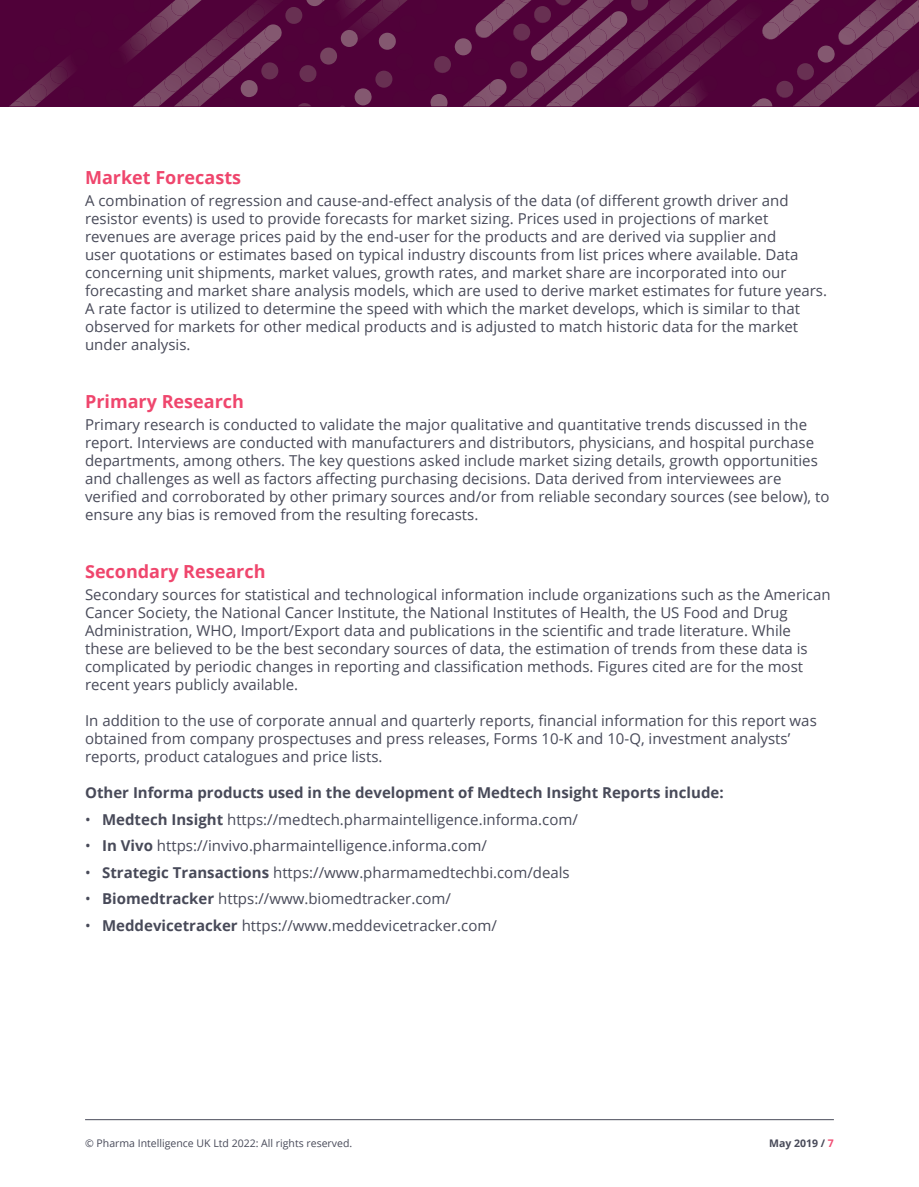
<style>
.page{position:relative;width:919px;height:1187px;background:#fff}
.page>*{position:absolute;margin:0;border:0;box-sizing:border-box;transform-origin:0 0}
.t1{font:700 18px "Open Sans";color:#ef466d}
.t2{font:15px/18px "Open Sans";color:#484a59}
.t3{font:700 15px "Open Sans";color:#484a59}
.t4{font:10.5px "Open Sans";color:#484a59}
.t5{font:700 10.5px "Open Sans";color:#484a59}
.s1{font-weight:700}
.s2{color:#f04e74}
</style>
<div class="page">
<div style="left:11px;top:0;width:122px;height:106px;background:#500139"></div>
<img style="left:9px;top:52px;width:79px;height:54px">
<img style="left:10px;top:101px;width:15px;height:5px">
<img style="left:30px;top:84px;width:17px;height:17px">
<img style="left:50px;top:66px;width:18px;height:17px">
<img style="left:71px;top:49px;width:17px;height:17px">
<img style="left:113px;top:0;width:20px;height:66px">
<img style="left:109px;top:51px;width:17px;height:17px">
<img style="left:130px;top:34px;width:3px;height:17px">
<img style="left:133px;top:0;width:51px;height:106px">
<img style="left:144px;top:92px;width:17px;height:14px">
<img style="left:164px;top:74px;width:18px;height:18px">
<svg style="left:184px;top:0;width:161px;height:107px;background:#5b1444"></svg>
<img style="left:910px;top:0;width:8px;height:69px">
<img style="left:910px;top:13px;width:4px;height:17px">
<img style="left:324px;top:23px;width:30px;height:42px">
<img style="left:320px;top:48px;width:17px;height:17px">
<img style="left:340px;top:30px;width:14px;height:17px">
<img style="left:323px;top:0;width:31px;height:23px">
<img style="left:323px;top:10px;width:18px;height:16px">
<img style="left:344px;top:0;width:10px;height:9px">
<svg style="left:354px;top:0;width:556px;height:106px;background:#5a1444"></svg>
<img style="left:504px;top:12px;width:119px;height:94px">
<img style="left:507px;top:99px;width:16px;height:7px">
<img style="left:527px;top:82px;width:18px;height:17px">
<img style="left:548px;top:64px;width:17px;height:17px">
<img style="left:568px;top:58px;width:18px;height:5px">
<img style="left:613px;top:11px;width:14px;height:17px">
<img style="left:463px;top:82px;width:44px;height:24px">
<img style="left:468px;top:96px;width:18px;height:10px">
<img style="left:489px;top:79px;width:18px;height:17px">
<img style="left:874px;top:69px;width:44px;height:37px">
<img style="left:890px;top:89px;width:17px;height:17px">
<img style="left:911px;top:71px;width:7px;height:17px">
<img style="left:530px;top:0;width:83px;height:58px">
<img style="left:530px;top:44px;width:18px;height:17px">
<img style="left:551px;top:26px;width:17px;height:17px">
<img style="left:572px;top:8px;width:17px;height:17px">
<img style="left:593px;top:0;width:17px;height:8px">
<hr style="left:85px;top:1119px;width:748px;height:1px;background:#484a59">
<p class="t1" style="left:85px;top:165px;width:157px">Market Forecasts</p>
<p class="t2" style="left:85px;top:191px;width:743px">A combination of regression and cause-and-effect analysis of the data (of different growth driver and resistor events) is used to provide forecasts for market sizing. Prices used in projections of market revenues are average prices paid by the end-user for the products and are derived via supplier and<br>user quotations or estimates based on typical industry discounts from list prices where available. Data concerning unit shipments, market values, growth rates, and market share are incorporated into our forecasting and market share analysis models, which are used to derive market estimates for future years.<br>A rate factor is utilized to determine the speed with which the market develops, which is similar to that observed for markets for other medical products and is adjusted to match historic data for the market under analysis.</p>
<p class="t1" style="left:85px;top:388px;width:160px">Primary Research</p>
<p class="t2" style="left:85px;top:415px;width:745px">Primary research is conducted to validate the major qualitative and quantitative trends discussed in the report. Interviews are conducted with manufacturers and distributors, physicians, and hospital purchase departments, among others. The key questions asked include market sizing details, growth opportunities and challenges as well as factors affecting purchasing decisions. Data derived from interviewees are verified and corroborated by other primary sources and/or from reliable secondary sources (see below), to ensure any bias is removed from the resulting forecasts.</p>
<p class="t1" style="left:85px;top:558px;width:182px">Secondary Research</p>
<p class="t2" style="left:85px;top:585px;width:747px">Secondary sources for statistical and technological information include organizations such as the American Cancer Society, the National Cancer Institute, the National Institutes of Health, the US Food and Drug Administration, WHO, Import/Export data and publications in the scientific and trade literature. While these are believed to be the best secondary sources of data, the estimation of trends from these data is complicated by periodic changes in reporting and classification methods. Figures cited are for the most recent years publicly available.</p>
<p class="t2" style="left:85px;top:711px;width:733px">In addition to the use of corporate annual and quarterly reports, financial information for this report was obtained from company prospectuses and press releases, Forms 10-K and 10-Q, investment analysts’ reports, product catalogues and price lists.</p>
<p class="t3" style="left:85px;top:782px;width:640px">Other Informa products used in the development of Medtech Insight Reports include:</p>
<p class="t2" style="left:85px;top:809px;width:494px">• <span class="s1">Medtech Insight</span> https://medtech.pharmaintelligence.informa.com/</p>
<p class="t2" style="left:85px;top:836px;width:403px">• <span class="s1">In Vivo</span> https://invivo.pharmaintelligence.informa.com/</p>
<p class="t2" style="left:85px;top:862px;width:486px">• <span class="s1">Strategic Transactions</span> https://www.pharmamedtechbi.com/deals</p>
<p class="t2" style="left:85px;top:889px;width:367px">• <span class="s1">Biomedtracker</span> https://www.biomedtracker.com/</p>
<p class="t2" style="left:85px;top:916px;width:413px">• <span class="s1">Meddevicetracker</span> https://www.meddevicetracker.com/</p>
<p class="t4" style="left:85px;top:1136px;width:269px">© Pharma Intelligence UK Ltd 2022: All rights reserved.</p>
<p class="t5" style="left:769px;top:1135px;width:66px">May 2019 / <span class="s2">7</span></p>
</div>
